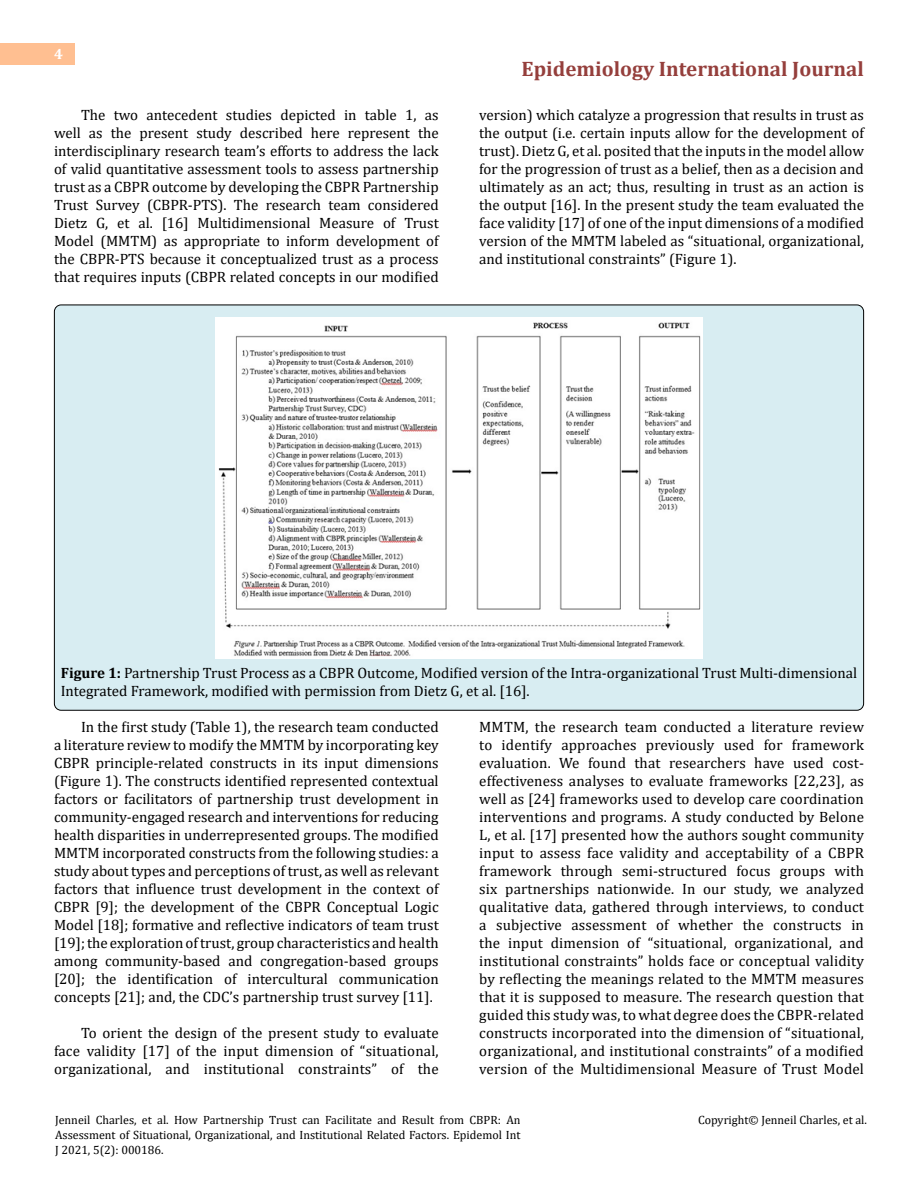
<style>
.page{position:relative;width:918px;height:1188px;background:#fff}
.page>*{position:absolute;margin:0;border:0;box-sizing:border-box;transform-origin:0 0}
.t1{font:700 21px "Cambria";color:#953f3c}
.t2{font:15px/18px "Cambria";color:#000;text-align:justify}
.t3{font:700 15px "Cambria";color:#fff}
.t4{font:12px/15px "Cambria";color:#000;text-align:justify}
.s1{font-weight:700}
</style>
<div class="page">
<div style="left:0;top:43px;width:75px;height:21px;background:#ffbf91"></div>
<div style="left:54px;top:305px;width:810px;height:405px;background:#d8edf2;border-radius:7px"></div>
<img style="left:215px;top:318px;width:488px;height:340px">
<p class="t3" style="left:54px;top:44px;width:10px">4</p>
<h1 class="t1" style="left:522px;top:54px;width:344px">Epidemiology International Journal</h1>
<p class="t2" style="left:54px;top:105px;width:386px;text-indent:27px">The two antecedent studies depicted in table 1, as well as the present study described here represent the interdisciplinary research team’s efforts to address the lack of valid quantitative assessment tools to assess partnership trust as a CBPR outcome by developing the CBPR Partnership Trust Survey (CBPR-PTS). The research team considered Dietz G, et al. [16] Multidimensional Measure of Trust Model (MMTM) as appropriate to inform development of the CBPR-PTS because it conceptualized trust as a process that requires inputs (CBPR related concepts in our modified</p>
<p class="t2" style="left:479px;top:105px;width:386px">version) which catalyze a progression that results in trust as the output (i.e. certain inputs allow for the development of trust). Dietz G, et al. posited that the inputs in the model allow for the progression of trust as a belief, then as a decision and ultimately as an act; thus, resulting in trust as an action is the output [16]. In the present study the team evaluated the face validity [17] of one of the input dimensions of a modified version of the MMTM labeled as “situational, organizational, and institutional constraints” (Figure 1).</p>
<p class="t2" style="left:61px;top:663px;width:798px"><span class="s1">Figure 1:</span> Partnership Trust Process as a CBPR Outcome, Modified version of the Intra-organizational Trust Multi-dimensional<br>Integrated Framework, modified with permission from Dietz G, et al. [16].</p>
<p class="t2" style="left:54px;top:717px;width:386px;text-indent:27px">In the first study (Table 1), the research team conducted a literature review to modify the MMTM by incorporating key CBPR principle-related constructs in its input dimensions (Figure 1). The constructs identified represented contextual factors or facilitators of partnership trust development in community-engaged research and interventions for reducing health disparities in underrepresented groups. The modified MMTM incorporated constructs from the following studies: a study about types and perceptions of trust, as well as relevant factors that influence trust development in the context of CBPR [9]; the development of the CBPR Conceptual Logic Model [18]; formative and reflective indicators of team trust [19]; the exploration of trust, group characteristics and health among community-based and congregation-based groups [20]; the identification of intercultural communication concepts [21]; and, the CDC’s partnership trust survey [11].</p>
<p class="t2" style="left:54px;top:1023px;width:386px;text-indent:27px">To orient the design of the present study to evaluate face validity [17] of the input dimension of “situational, organizational, and institutional constraints” of the</p>
<p class="t2" style="left:479px;top:717px;width:386px">MMTM, the research team conducted a literature review to identify approaches previously used for framework evaluation. We found that researchers have used cost&shy;effectiveness analyses to evaluate frameworks [22,23], as well as [24] frameworks used to develop care coordination interventions and programs. A study conducted by Belone L, et al. [17] presented how the authors sought community input to assess face validity and acceptability of a CBPR framework through semi-structured focus groups with six partnerships nationwide. In our study, we analyzed qualitative data, gathered through interviews, to conduct a subjective assessment of whether the constructs in the input dimension of “situational, organizational, and institutional constraints” holds face or conceptual validity by reflecting the meanings related to the MMTM measures that it is supposed to measure. The research question that guided this study was, to what degree does the CBPR-related constructs incorporated into the dimension of “situational, organizational, and institutional constraints” of a modified version of the Multidimensional Measure of Trust Model</p>
<p class="t4" style="left:55px;top:1112px;width:467px">Jenneil Charles, et al. How Partnership Trust can Facilitate and Result from CBPR: An Assessment of Situational, Organizational, and Institutional Related Factors. Epidemol Int J 2021, 5(2): 000186.</p>
<p class="t4" style="left:698px;top:1112px;width:170px">Copyright© Jenneil Charles, et al.</p>
</div>
